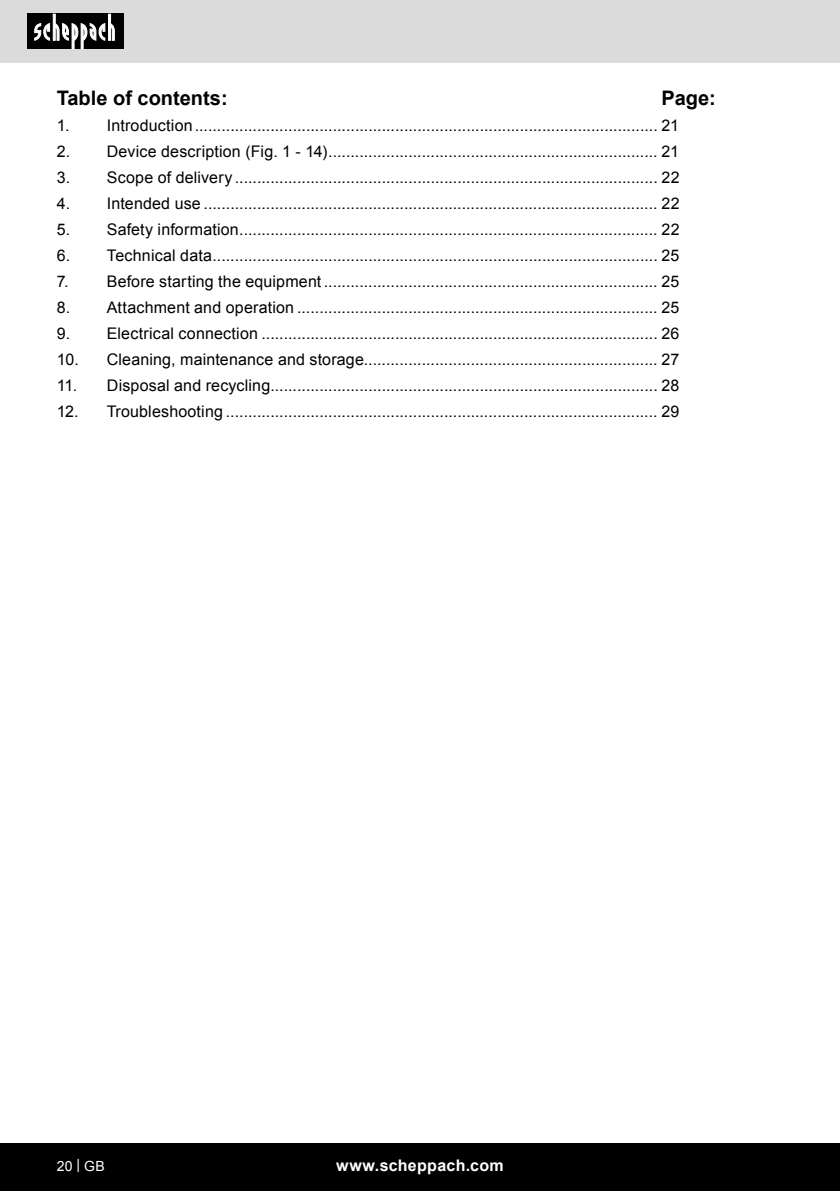
<style>
.page{position:relative;width:840px;height:1191px;background:#fff}
.page>*{position:absolute;margin:0;border:0;box-sizing:border-box;transform-origin:0 0}
.TOC_title{font:700 20px "Arial";color:#000}
.t1{font:16px "Arial";letter-spacing:.01em;color:#000}
.t2{font:700 16px "Arial";letter-spacing:.02em;color:#fff}
.t3{font:14px "Arial";color:#fff}
</style>
<div class="page">
<div style="left:0;top:0;width:839px;height:63px;background:#dbdbdb"></div>
<div style="left:0;top:1143px;width:839px;height:48px;background:#000"></div>
<div style="left:27px;top:14px;width:96px;height:35px;background:#000"></div>
<svg style="left:34px;top:14px;width:81px;height:35px"></svg>
<p class="TOC_title" style="left:57px;top:85px;width:172px">Table of contents:</p>
<p class="TOC_title" style="left:661px;top:85px;width:56px">Page:</p>
<p class="t1" style="left:57px;top:115px;width:623px">1. Introduction........................................................................................................ 21</p>
<p class="t1" style="left:57px;top:141px;width:623px">2. Device description (Fig. 1 - 14).......................................................................... 21</p>
<p class="t1" style="left:57px;top:167px;width:624px">3. Scope of delivery ............................................................................................... 22</p>
<p class="t1" style="left:57px;top:193px;width:624px">4. Intended use ...................................................................................................... 22</p>
<p class="t1" style="left:57px;top:219px;width:624px">5. Safety information.............................................................................................. 22</p>
<p class="t1" style="left:57px;top:245px;width:623px">6. Technical data.................................................................................................... 25</p>
<p class="t1" style="left:57px;top:271px;width:623px">7. Before starting the equipment ........................................................................... 25</p>
<p class="t1" style="left:57px;top:297px;width:623px">8. Attachment and operation ................................................................................. 25</p>
<p class="t1" style="left:57px;top:323px;width:624px">9. Electrical connection ......................................................................................... 26</p>
<p class="t1" style="left:57px;top:349px;width:623px">10. Cleaning, maintenance and storage.................................................................. 27</p>
<p class="t1" style="left:57px;top:375px;width:623px">11. Disposal and recycling....................................................................................... 28</p>
<p class="t1" style="left:57px;top:401px;width:624px">12. Troubleshooting ................................................................................................. 29</p>
<p class="t3" style="left:57px;top:1156px;width:49px">20 | GB</p>
<p class="t2" style="left:336px;top:1154px;width:169px">www.scheppach.com</p>
</div>
